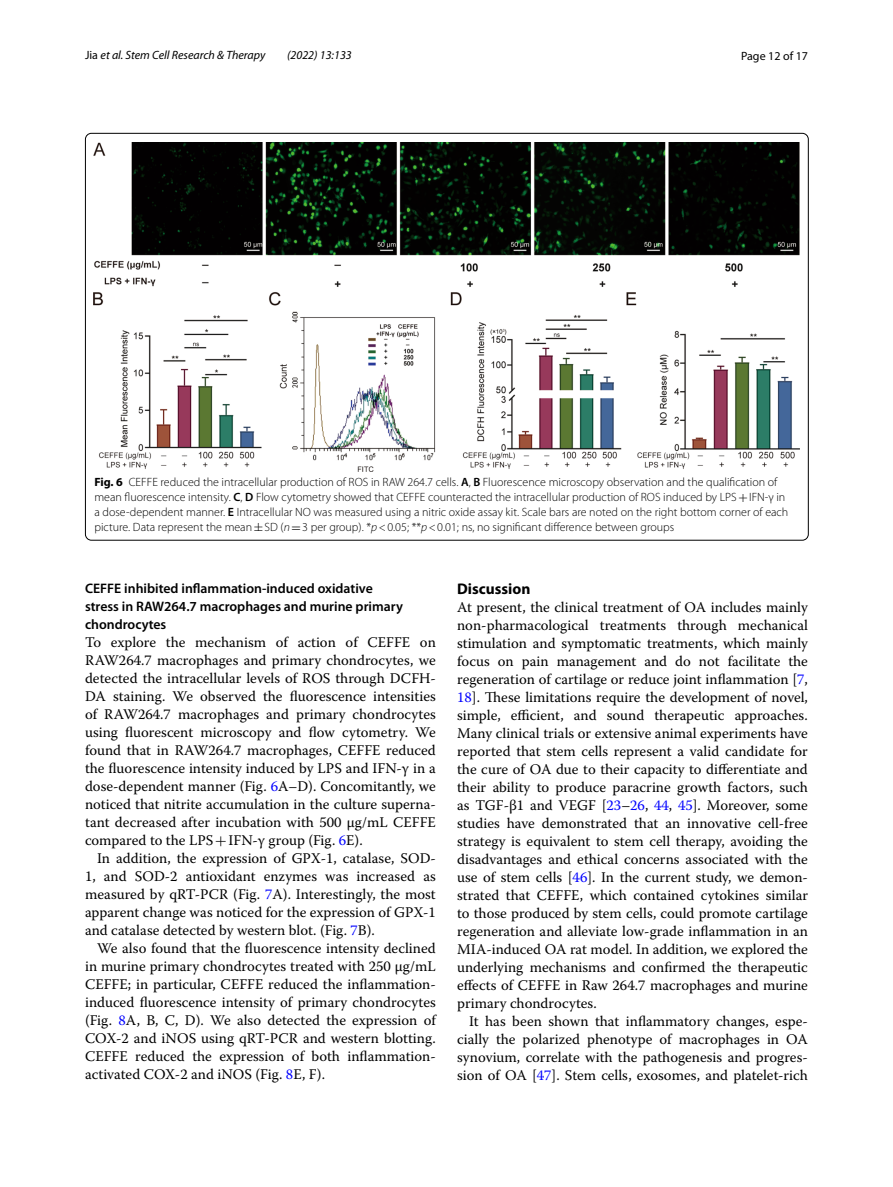
<style>
.page{position:relative;width:893px;height:1187px;background:#fff}
.page>*{position:absolute;margin:0;border:0;box-sizing:border-box;transform-origin:0 0}
.t1{font:700 15.45px "Myriad Pro";color:#000}
.t2{font:14.7px/18px "Warnock Pro";color:#000;text-align:justify}
.t3{font:600 13.8px/18px "Myriad Pro";color:#000}
.t4{font:300 12px/15px "Myriad Pro";color:#000}
.t5{font:italic 12px "Myriad Pro";color:#000}
.t6{font:12px "Myriad Pro";color:#000}
.s1{font-style:normal}
.s2{font-weight:700}
.s3{font-weight:600}
.s4{font-family:"MTSY";font-weight:400}
.s5{font-style:italic}
.s6{color:#00f}
.s7{font-family:"MTSY"}
</style>
<div class="page">
<img style="left:94px;top:142px;width:706px;height:329px">
<p class="t5" style="left:85px;top:48px;width:182px"><span class="s1">Jia</span> et al. Stem Cell Research &amp; Therapy</p>
<p class="t5" style="left:287px;top:48px;width:66px">(2022) 13:133</p>
<p class="t6" style="left:741px;top:48px;width:68px">Page 12 of 17</p>
<p class="t4" style="left:94px;top:475px;width:695px"><span class="s2">Fig. 6</span> CEFFE reduced the intracellular production of ROS in RAW 264.7 cells. <span class="s3">A</span>, <span class="s3">B</span> Fluorescence microscopy observation and the qualification of mean fluorescence intensity. <span class="s3">C</span>, <span class="s3">D</span> Flow cytometry showed that CEFFE counteracted the intracellular production of ROS induced by LPS<span class="s4">+</span>IFN-γ in a dose-dependent manner. <span class="s3">E</span> Intracellular NO was measured using a nitric oxide assay kit. Scale bars are noted on the right bottom corner of each picture. Data represent the mean<span class="s4">±</span>SD (<span class="s5">n</span><span class="s4">=</span>3 per group). *<span class="s5">p</span>&lt;0.05; **<span class="s5">p</span>&lt;0.01; ns, no significant difference between groups</p>
<p class="t3" style="left:85px;top:578px;width:319px">CEFFE inhibited inflammation‑induced oxidative stress in RAW264.7 macrophages and murine primary chondrocytes</p>
<p class="t2" style="left:85px;top:632px;width:352px">To explore the mechanism of action of CEFFE on RAW264.7 macrophages and primary chondrocytes, we detected the intracellular levels of ROS through DCFH-DA staining. We observed the fluorescence intensities of RAW264.7 macrophages and primary chondrocytes using fluorescent microscopy and flow cytometry. We found that in RAW264.7 macrophages, CEFFE reduced the fluorescence intensity induced by LPS and IFN-γ in a dose-dependent manner (Fig. <span class="s6">6</span>A–D). Concomitantly, we noticed that nitrite accumulation in the culture superna&shy;tant decreased after incubation with 500 µg/mL CEFFE compared to the LPS<span class="s7">+</span>IFN-γ group (Fig. <span class="s6">6</span>E).</p>
<p class="t2" style="left:85px;top:848px;width:352px;text-indent:12px">In addition, the expression of GPX-1, catalase, SOD-1, and SOD-2 antioxidant enzymes was increased as measured by qRT-PCR (Fig. <span class="s6">7</span>A). Interestingly, the most apparent change was noticed for the expression of GPX-1 and catalase detected by western blot. (Fig. <span class="s6">7</span>B).</p>
<p class="t2" style="left:85px;top:938px;width:352px;text-indent:12px">We also found that the fluorescence intensity declined in murine primary chondrocytes treated with 250 µg/mL CEFFE; in particular, CEFFE reduced the inflammation&shy;induced fluorescence intensity of primary chondrocytes (Fig. <span class="s6">8</span>A, B, C, D). We also detected the expression of COX-2 and iNOS using qRT-PCR and western blotting.<br>CEFFE reduced the expression of both inflammation&shy;activated COX-2 and iNOS (Fig. <span class="s6">8</span>E, F).</p>
<p class="t1" style="left:457px;top:578px;width:75px">Discussion</p>
<p class="t2" style="left:457px;top:597px;width:352px">At present, the clinical treatment of OA includes mainly non-pharmacological treatments through mechanical stimulation and symptomatic treatments, which mainly focus on pain management and do not facilitate the regeneration of cartilage or reduce joint inflammation [<span class="s6">7</span>, <span class="s6">18</span>]. These limitations require the development of novel, simple, efficient, and sound therapeutic approaches.<br>Many clinical trials or extensive animal experiments have reported that stem cells represent a valid candidate for the cure of OA due to their capacity to differentiate and their ability to produce paracrine growth factors, such as TGF-β1 and VEGF [<span class="s6">23</span>–<span class="s6">26</span>, <span class="s6">44</span>, <span class="s6">45</span>]. Moreover, some studies have demonstrated that an innovative cell-free strategy is equivalent to stem cell therapy, avoiding the disadvantages and ethical concerns associated with the use of stem cells [<span class="s6">46</span>]. In the current study, we demon&shy;strated that CEFFE, which contained cytokines similar to those produced by stem cells, could promote cartilage regeneration and alleviate low-grade inflammation in an MIA-induced OA rat model. In addition, we explored the underlying mechanisms and confirmed the therapeutic effects of CEFFE in Raw 264.7 macrophages and murine primary chondrocytes.</p>
<p class="t2" style="left:457px;top:1011px;width:352px;text-indent:12px">It has been shown that inflammatory changes, espe&shy;cially the polarized phenotype of macrophages in OA synovium, correlate with the pathogenesis and progres&shy;sion of OA [<span class="s6">47</span>]. Stem cells, exosomes, and platelet-rich</p>
</div>
